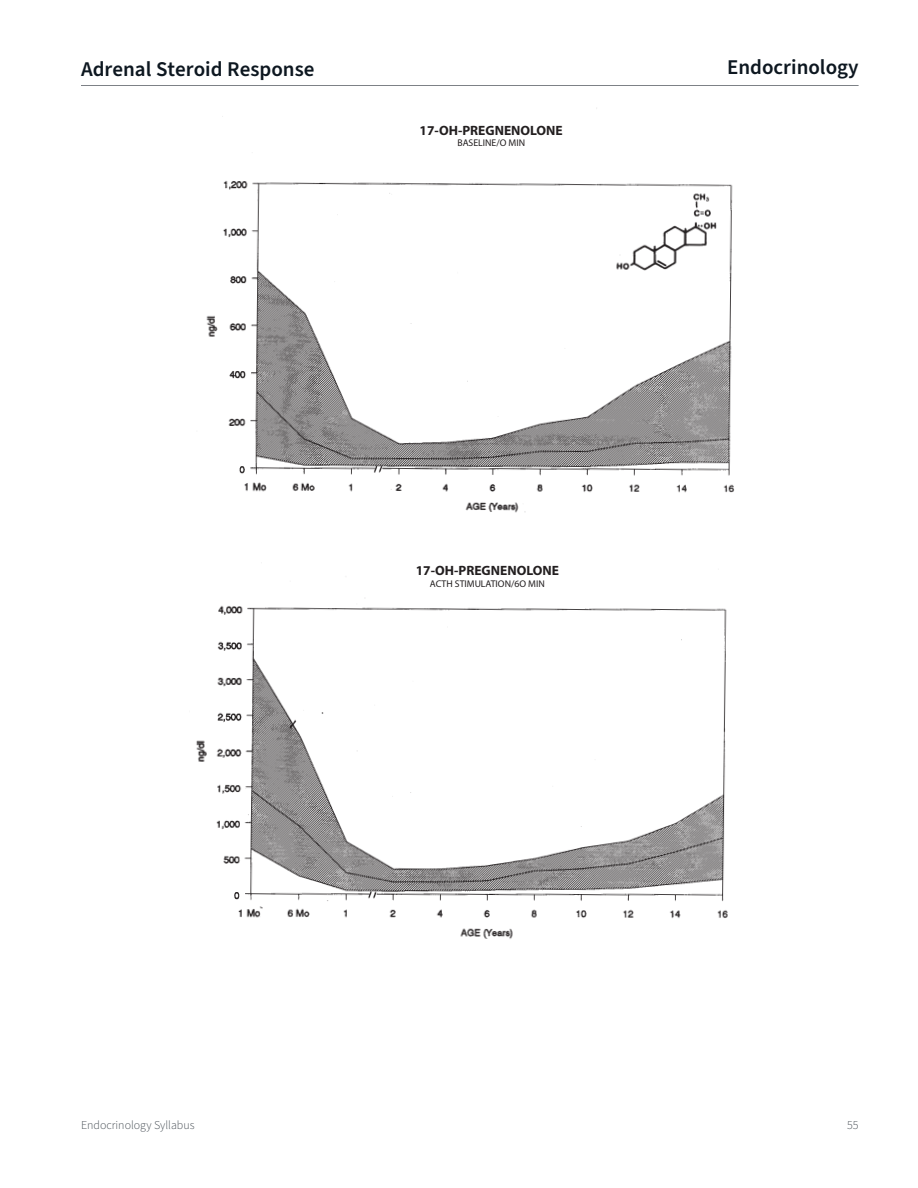
<style>
.page{position:relative;width:918px;height:1188px;background:#fff}
.page>*{position:absolute;margin:0;border:0;box-sizing:border-box;transform-origin:0 0}
.t1{font:600 21px "Source Sans Pro";color:#0d1720}
.t2{font:700 13.5px "Myriad Pro";color:#231f20}
.t3{font:300 12px "Source Sans Pro";color:#424950}
.t4{font:9.75px "Myriad Pro";color:#231f20}
</style>
<div class="page">
<hr style="left:81px;top:85px;width:778px;height:1px;background:#7d8186">
<img style="left:196px;top:108px;width:539px;height:831px">
<div style="left:393px;top:93px;width:188px;height:63px;background:#fff"></div>
<div style="left:394px;top:522px;width:188px;height:63px;background:#fff"></div>
<h1 class="t1" style="left:81px;top:55px;width:235px">Adrenal Steroid Response</h1>
<h1 class="t1" style="left:727px;top:53px;width:133px">Endocrinology</h1>
<p class="t2" style="left:420px;top:121px;width:145px">17-OH-PREGNENOLONE</p>
<p class="t4" style="left:457px;top:137px;width:69px">BASELINE/O MIN</p>
<p class="t2" style="left:416px;top:562px;width:145px">17-OH-PREGNENOLONE</p>
<p class="t4" style="left:430px;top:578px;width:116px">ACTH STIMULATION/6O MIN</p>
<p class="t3" style="left:81px;top:1117px;width:115px">Endocrinology Syllabus</p>
<p class="t3" style="left:847px;top:1117px;width:13px">55</p>
</div>
